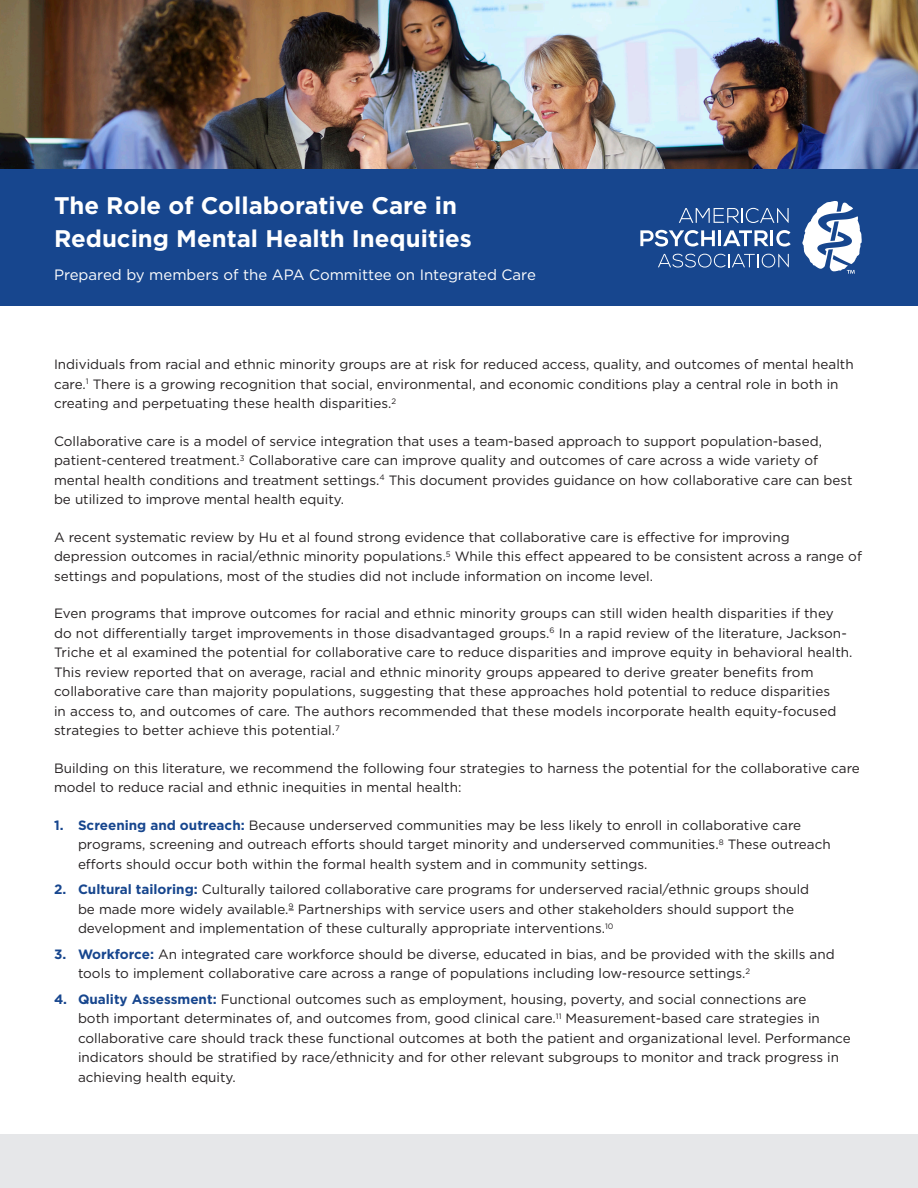
<style>
.page{position:relative;width:918px;height:1188px;background:#fff}
.page>*{position:absolute;margin:0;border:0;box-sizing:border-box;transform-origin:0 0}
.t1{font:700 24px/33px "Gotham";color:#fff}
.t2{font:15px "Gotham";color:#fff}
.t3{font:13.5px/19.5px "Gotham";color:#231f20}
.s1{font-weight:700;color:#17468e}
</style>
<div class="page">
<img style="left:0;top:0;width:918px;height:169px">
<div style="left:0;top:169px;width:918px;height:137px;background:#17468e"></div>
<svg style="left:802px;top:201px;width:60px;height:73px"></svg>
<svg style="left:679px;top:208px;width:110px;height:15px"></svg>
<svg style="left:640px;top:230px;width:75px;height:17px"></svg>
<hr style="left:718px;top:230px;width:3px;height:16px;background:#fff">
<svg style="left:723px;top:230px;width:45px;height:16px"></svg>
<hr style="left:770px;top:230px;width:3px;height:16px;background:#fff">
<svg style="left:776px;top:230px;width:15px;height:17px"></svg>
<svg style="left:658px;top:254px;width:131px;height:14px"></svg>
<div style="left:0;top:1134px;width:918px;height:54px;background:#e6e7e9"></div>
<h1 class="t1" style="left:54px;top:189px;width:420px">The Role of Collaborative Care in<br>Reducing Mental Health Inequities</h1>
<h1 class="t2" style="left:54px;top:266px;width:483px">Prepared by members of the APA Committee on Integrated Care</h1>
<p class="t3" style="left:54px;top:354px;width:801px">Individuals from racial and ethnic minority groups are at risk for reduced access, quality, and outcomes of mental health care.<sup>1</sup> There is a growing recognition that social, environmental, and economic conditions play a central role in both in creating and perpetuating these health disparities.<sup>2</sup></p>
<p class="t3" style="left:54px;top:431px;width:800px">Collaborative care is a model of service integration that uses a team-based approach to support population-based, patient-centered treatment.<sup>3</sup> Collaborative care can improve quality and outcomes of care across a wide variety of mental health conditions and treatment settings.<sup>4</sup> This document provides guidance on how collaborative care can best be utilized to improve mental health equity.</p>
<p class="t3" style="left:54px;top:527px;width:809px">A recent systematic review by Hu et al found strong evidence that collaborative care is effective for improving depression outcomes in racial/ethnic minority populations.<sup>5</sup> While this effect appeared to be consistent across a range of settings and populations, most of the studies did not include information on income level.</p>
<p class="t3" style="left:54px;top:603px;width:800px">Even programs that improve outcomes for racial and ethnic minority groups can still widen health disparities if they do not differentially target improvements in those disadvantaged groups.<sup>6</sup> In a rapid review of the literature, Jackson-Triche et al examined the potential for collaborative care to reduce disparities and improve equity in behavioral health.<br>This review reported that on average, racial and ethnic minority groups appeared to derive greater benefits from collaborative care than majority populations, suggesting that these approaches hold potential to reduce disparities<br>in access to, and outcomes of care. The authors recommended that these models incorporate health equity-focused strategies to better achieve this potential.<sup>7</sup></p>
<p class="t3" style="left:54px;top:758px;width:807px">Building on this literature, we recommend the following four strategies to harness the potential for the collaborative care model to reduce racial and ethnic inequities in mental health:</p>
<p class="t3" style="left:78px;top:815px;width:754px;text-indent:-24px"><span class="s1">1. Screening and outreach:</span> Because underserved communities may be less likely to enroll in collaborative care programs, screening and outreach efforts should target minority and underserved communities.<sup>8</sup> These outreach efforts should occur both within the formal health system and in community settings.</p>
<p class="t3" style="left:78px;top:879px;width:733px;text-indent:-24px"><span class="s1">2. Cultural tailoring:</span> Culturally tailored collaborative care programs for underserved racial/ethnic groups should be made more widely available.<sup>9</sup> Partnerships with service users and other stakeholders should support the development and implementation of these culturally appropriate interventions.<sup>10</sup></p>
<p class="t3" style="left:78px;top:944px;width:758px;text-indent:-24px"><span class="s1">3. Workforce:</span> An integrated care workforce should be diverse, educated in bias, and be provided with the skills and tools to implement collaborative care across a range of populations including low-resource settings.<sup>2</sup></p>
<p class="t3" style="left:78px;top:989px;width:774px;text-indent:-24px"><span class="s1">4. Quality Assessment:</span> Functional outcomes such as employment, housing, poverty, and social connections are<br>both important determinates of, and outcomes from, good clinical care.<sup>11</sup> Measurement-based care strategies in collaborative care should track these functional outcomes at both the patient and organizational level. Performance indicators should be stratified by race/ethnicity and for other relevant subgroups to monitor and track progress in achieving health equity.</p>
</div>
